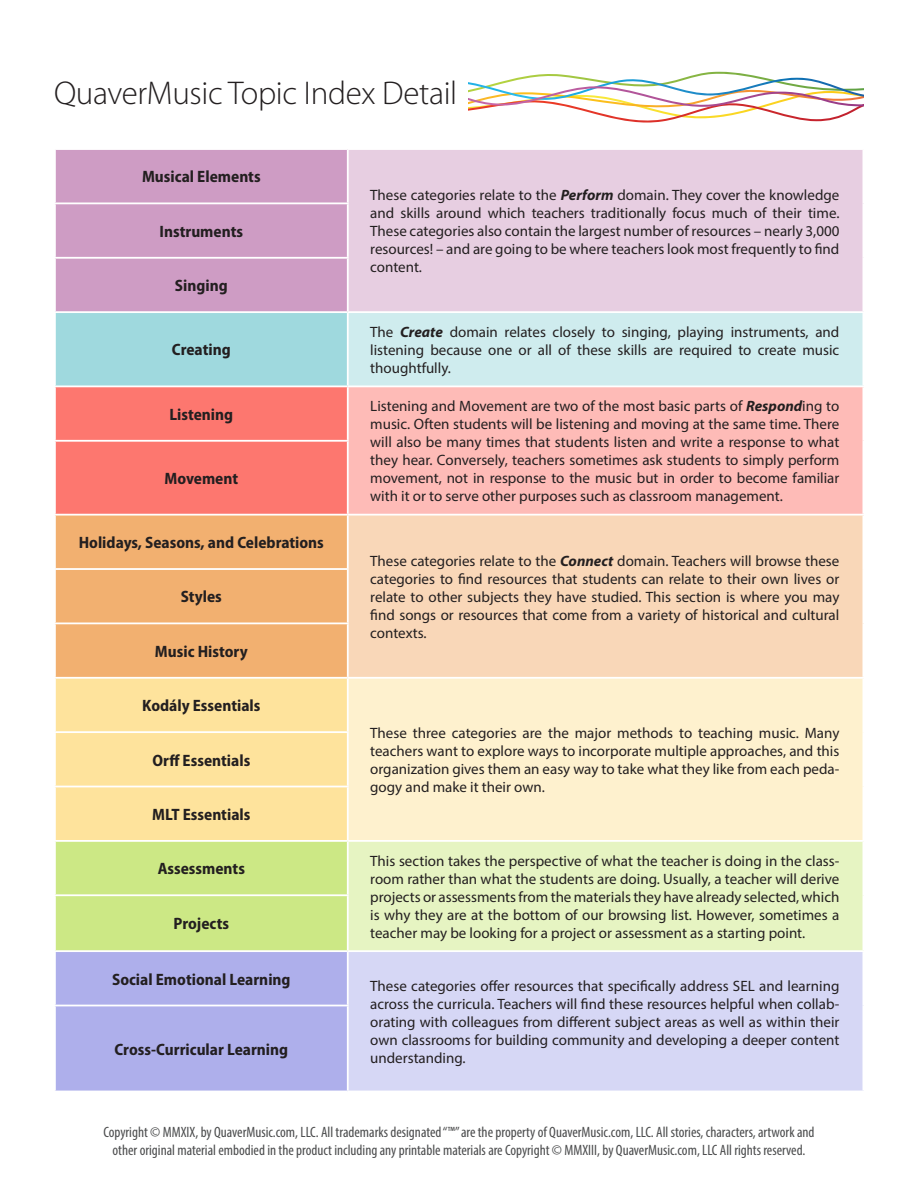
<style>
.page{position:relative;width:918px;height:1188px;background:#fff}
.page>*{position:absolute;margin:0;border:0;box-sizing:border-box;transform-origin:0 0}
.t1{font:300 33px "Myriad Pro";letter-spacing:-.01em;color:#231f20}
.t2{font:700 semi-condensed 16.5px "Myriad Pro";color:#231f20}
.t3{font:15px/18px "Myriad Pro";color:#231f20;text-align:justify}
.t4{font:condensed 15px/18px "Myriad Pro";color:#4b4c4d;text-align:center}
.s1{font-weight:700;font-style:italic}
</style>
<div class="page">
<div style="left:56px;top:150px;width:291px;height:161px;background:#ce9cc4"></div>
<div style="left:348px;top:149px;width:515px;height:163px;background:#e7cee1"></div>
<div style="left:55px;top:312px;width:293px;height:74px;background:#9fd9de"></div>
<div style="left:348px;top:312px;width:515px;height:74px;background:#cfecee"></div>
<div style="left:56px;top:387px;width:291px;height:127px;background:#fd776f"></div>
<div style="left:348px;top:386px;width:515px;height:129px;background:#febbb7"></div>
<div style="left:55px;top:516px;width:293px;height:161px;background:#f2b070"></div>
<div style="left:348px;top:515px;width:515px;height:163px;background:#f9d7b8"></div>
<div style="left:56px;top:679px;width:291px;height:161px;background:#fee39c"></div>
<div style="left:348px;top:678px;width:515px;height:163px;background:#fef1ce"></div>
<div style="left:348px;top:841px;width:515px;height:110px;background:#e6f4c2"></div>
<svg style="left:56px;top:842px;width:291px;height:249px;background:#bbc8be"></svg>
<div style="left:348px;top:951px;width:515px;height:140px;background:#d6d7f5"></div>
<hr style="left:348px;top:148px;width:516px;height:2px;background:#fff">
<hr style="left:347px;top:150px;width:2px;height:52px;background:#fff">
<hr style="left:862px;top:150px;width:2px;height:53px;background:#fff">
<hr style="left:862px;top:203px;width:2px;height:55px;background:#fff">
<hr style="left:862px;top:258px;width:2px;height:53px;background:#fff">
<hr style="left:54px;top:202px;width:295px;height:2px;background:#fff">
<hr style="left:347px;top:204px;width:2px;height:53px;background:#fff">
<hr style="left:54px;top:257px;width:295px;height:2px;background:#fff">
<hr style="left:347px;top:259px;width:2px;height:52px;background:#fff">
<hr style="left:54px;top:311px;width:294px;height:2px;background:#fff">
<hr style="left:54px;top:313px;width:2px;height:73px;background:#fff">
<hr style="left:348px;top:311px;width:516px;height:2px;background:#fff">
<hr style="left:347px;top:313px;width:2px;height:73px;background:#fff">
<hr style="left:862px;top:313px;width:2px;height:73px;background:#fff">
<hr style="left:54px;top:385px;width:294px;height:2px;background:#fff">
<hr style="left:348px;top:385px;width:516px;height:2px;background:#fff">
<hr style="left:347px;top:387px;width:2px;height:53px;background:#fff">
<hr style="left:862px;top:387px;width:2px;height:54px;background:#fff">
<hr style="left:862px;top:441px;width:2px;height:73px;background:#fff">
<hr style="left:54px;top:440px;width:295px;height:2px;background:#fff">
<hr style="left:347px;top:442px;width:2px;height:72px;background:#fff">
<hr style="left:54px;top:516px;width:2px;height:52px;background:#fff">
<hr style="left:348px;top:514px;width:516px;height:2px;background:#fff">
<hr style="left:347px;top:516px;width:2px;height:52px;background:#fff">
<hr style="left:862px;top:516px;width:2px;height:53px;background:#fff">
<hr style="left:862px;top:569px;width:2px;height:54px;background:#fff">
<hr style="left:862px;top:623px;width:2px;height:54px;background:#fff">
<hr style="left:54px;top:568px;width:295px;height:2px;background:#fff">
<hr style="left:54px;top:570px;width:2px;height:52px;background:#fff">
<hr style="left:347px;top:570px;width:2px;height:52px;background:#fff">
<hr style="left:54px;top:623px;width:295px;height:1px;background:#fff">
<hr style="left:54px;top:624px;width:2px;height:53px;background:#fff">
<hr style="left:347px;top:624px;width:2px;height:53px;background:#fff">
<hr style="left:348px;top:677px;width:516px;height:2px;background:#fff">
<hr style="left:347px;top:679px;width:2px;height:52px;background:#fff">
<hr style="left:862px;top:679px;width:2px;height:53px;background:#fff">
<hr style="left:862px;top:732px;width:2px;height:55px;background:#fff">
<hr style="left:862px;top:787px;width:2px;height:53px;background:#fff">
<hr style="left:54px;top:731px;width:295px;height:2px;background:#fff">
<hr style="left:347px;top:733px;width:2px;height:53px;background:#fff">
<hr style="left:54px;top:786px;width:295px;height:1px;background:#fff">
<hr style="left:347px;top:787px;width:2px;height:53px;background:#fff">
<hr style="left:348px;top:840px;width:516px;height:2px;background:#fff">
<hr style="left:347px;top:842px;width:2px;height:52px;background:#fff">
<hr style="left:862px;top:842px;width:2px;height:53px;background:#fff">
<hr style="left:862px;top:895px;width:2px;height:55px;background:#fff">
<hr style="left:54px;top:894px;width:295px;height:2px;background:#fff">
<hr style="left:347px;top:896px;width:2px;height:54px;background:#fff">
<hr style="left:54px;top:950px;width:294px;height:2px;background:#fff">
<hr style="left:348px;top:950px;width:516px;height:2px;background:#fff">
<hr style="left:347px;top:952px;width:2px;height:53px;background:#fff">
<hr style="left:862px;top:952px;width:2px;height:54px;background:#fff">
<hr style="left:862px;top:1006px;width:2px;height:85px;background:#fff">
<hr style="left:54px;top:1005px;width:295px;height:1px;background:#fff">
<hr style="left:347px;top:1006px;width:2px;height:85px;background:#fff">
<img style="left:468px;top:72px;width:396px;height:51px">
<h1 class="t1" style="left:54px;top:73px;width:405px">QuaverMusic Topic Index Detail</h1>
<p class="t2" style="left:142px;top:166px;width:120px">Musical Elements</p>
<p class="t2" style="left:160px;top:221px;width:85px">Instruments</p>
<p class="t2" style="left:175px;top:275px;width:54px">Singing</p>
<p class="t2" style="left:172px;top:339px;width:60px">Creating</p>
<p class="t3" style="left:370px;top:186px;width:471px">These categories relate to the <span class="s1">Perform</span> domain. They cover the knowledge and skills around which teachers traditionally focus much of their time.<br>These categories also contain the largest number of resources – nearly 3,000 resources! – and are going to be where teachers look most frequently to find content.</p>
<p class="t3" style="left:370px;top:323px;width:471px">The <span class="s1">Create</span> domain relates closely to singing, playing instruments, and listening because one or all of these skills are required to create music thoughtfully.</p>
<p class="t2" style="left:169px;top:404px;width:65px">Listening</p>
<p class="t3" style="left:370px;top:397px;width:471px">Listening and Movement are two of the most basic parts of <span class="s1">Respond</span>ing to music. Often students will be listening and moving at the same time. There will also be many times that students listen and write a response to what they hear. Conversely, teachers sometimes ask students to simply perform movement, not in response to the music but in order to become familiar with it or to serve other purposes such as classroom management.</p>
<p class="t2" style="left:164px;top:468px;width:75px">Movement</p>
<p class="t2" style="left:79px;top:532px;width:247px">Holidays, Seasons, and Celebrations</p>
<p class="t2" style="left:181px;top:586px;width:43px">Styles</p>
<p class="t2" style="left:155px;top:641px;width:94px">Music History</p>
<p class="t2" style="left:142px;top:695px;width:120px">Kodály Essentials</p>
<p class="t2" style="left:152px;top:749px;width:99px">Orff Essentials</p>
<p class="t2" style="left:152px;top:804px;width:100px">MLT Essentials</p>
<p class="t3" style="left:370px;top:552px;width:471px">These categories relate to the <span class="s1">Connect</span> domain. Teachers will browse these categories to find resources that students can relate to their own lives or relate to other subjects they have studied. This section is where you may find songs or resources that come from a variety of historical and cultural contexts.</p>
<p class="t3" style="left:370px;top:724px;width:471px">These three categories are the major methods to teaching music. Many teachers want to explore ways to incorporate multiple approaches, and this organization gives them an easy way to take what they like from each peda&shy;gogy and make it their own.</p>
<p class="t2" style="left:158px;top:858px;width:89px">Assessments</p>
<p class="t3" style="left:370px;top:851px;width:471px">This section takes the perspective of what the teacher is doing in the class&shy;room rather than what the students are doing. Usually, a teacher will derive projects or assessments from the materials they have already selected, which is why they are at the bottom of our browsing list. However, sometimes a teacher may be looking for a project or assessment as a starting point.</p>
<p class="t2" style="left:174px;top:913px;width:57px">Projects</p>
<p class="t2" style="left:112px;top:968px;width:180px">Social Emotional Learning</p>
<p class="t3" style="left:370px;top:977px;width:471px">These categories offer resources that specifically address SEL and learning across the curricula. Teachers will find these resources helpful when collab&shy;orating with colleagues from different subject areas as well as within their own classrooms for building community and developing a deeper content understanding.</p>
<p class="t2" style="left:114px;top:1039px;width:175px">Cross-Curricular Learning</p>
<p class="t4" style="left:103px;top:1123px;width:713px">Copyright © MMXIX, by QuaverMusic.com, LLC. All trademarks designated “™” are the property of QuaverMusic.com, LLC. All stories, characters, artwork and other original material embodied in the product including any printable materials are Copyright © MMXIII, by QuaverMusic.com, LLC All rights reserved.</p>
</div>
